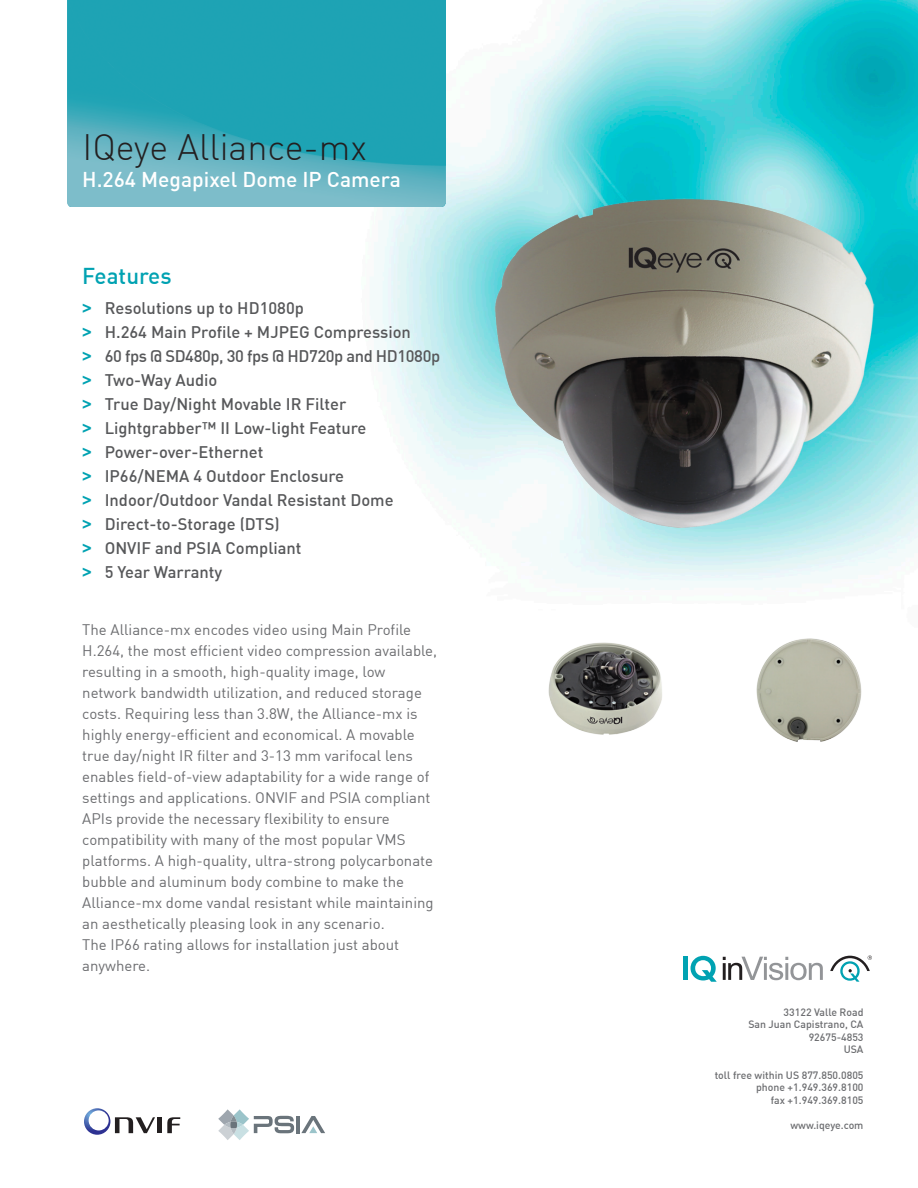
<style>
.page{position:relative;width:918px;height:1188px;background:#fff}
.page>*{position:absolute;margin:0;border:0;box-sizing:border-box;transform-origin:0 0}
.t1{font:300 36px "DIN";color:#231f20}
.t2{font:500 22.5px "DIN";color:#00a2b2}
.t3{font:500 21px "DIN";color:#fff}
.t4{font:500 16.5px "DIN";color:#57585a}
.t5{font:500 16.5px "DIN";letter-spacing:-.025em;color:#57585a}
.t6{font:15px/21px "DIN";color:#6c6d70}
.t7{font:500 10.5px "DIN";color:#6c6d70}
.s1{font-family:"Arial";font-weight:700;color:#00a2b2}
</style>
<div class="page">
<img style="left:67px;top:0;width:851px;height:1134px">
<img style="left:68px;top:0;width:378px;height:207px">
<hr style="left:684px;top:956px;width:4px;height:24px;background:#00a2b2">
<svg style="left:691px;top:956px;width:26px;height:26px"></svg>
<svg style="left:723px;top:957px;width:100px;height:23px"></svg>
<svg style="left:830px;top:956px;width:42px;height:26px"></svg>
<img style="left:507px;top:621px;width:201px;height:135px">
<img style="left:754px;top:636px;width:109px;height:108px">
<img style="left:492px;top:170px;width:386px;height:370px">
<div style="left:157px;top:1117px;width:5px;height:16px;background:#231f20"></div>
<svg style="left:167px;top:1117px;width:13px;height:16px"></svg>
<svg style="left:84px;top:1108px;width:71px;height:27px"></svg>
<hr style="left:296px;top:1116px;width:4px;height:17px;background:#6a747b">
<svg style="left:301px;top:1116px;width:24px;height:17px"></svg>
<svg style="left:218px;top:1109px;width:76px;height:31px"></svg>
<p class="t1" style="left:82px;top:125px;width:286px">IQeye Alliance-mx</p>
<p class="t3" style="left:82px;top:166px;width:320px">H.264 Megapixel Dome IP Camera</p>
<p class="t2" style="left:82px;top:262px;width:91px">Features</p>
<p class="t4" style="left:82px;top:298px;width:223px"><span class="s1">&gt;</span> Resolutions up to HD1080p</p>
<p class="t4" style="left:82px;top:322px;width:330px"><span class="s1">&gt;</span> H.264 Main Profile + MJPEG Compression</p>
<p class="t5" style="left:82px;top:346px;width:359px"><span class="s1">&gt;</span> 60 fps @ SD480p, 30 fps @ HD720p and HD1080p</p>
<p class="t4" style="left:82px;top:370px;width:137px"><span class="s1">&gt;</span> Two-Way Audio</p>
<p class="t4" style="left:82px;top:394px;width:266px"><span class="s1">&gt;</span> True Day/Night Movable IR Filter</p>
<p class="t4" style="left:82px;top:418px;width:286px"><span class="s1">&gt;</span> Lightgrabber™ II Low-light Feature</p>
<p class="t4" style="left:82px;top:442px;width:183px"><span class="s1">&gt;</span> Power-over-Ethernet</p>
<p class="t4" style="left:82px;top:466px;width:263px"><span class="s1">&gt;</span> IP66/NEMA 4 Outdoor Enclosure</p>
<p class="t4" style="left:82px;top:490px;width:313px"><span class="s1">&gt;</span> Indoor/Outdoor Vandal Resistant Dome</p>
<p class="t4" style="left:82px;top:514px;width:199px"><span class="s1">&gt;</span> Direct-to-Storage (DTS)</p>
<p class="t4" style="left:82px;top:538px;width:221px"><span class="s1">&gt;</span> ONVIF and PSIA Compliant</p>
<p class="t4" style="left:82px;top:562px;width:142px"><span class="s1">&gt;</span> 5 Year Warranty</p>
<p class="t6" style="left:82px;top:619px;width:330px">The Alliance-mx encodes video using Main Profile</p>
<p class="t6" style="left:82px;top:640px;width:357px">H.264, the most efficient video compression available, resulting in a smooth, high-quality image, low network bandwidth utilization, and reduced storage costs. Requiring less than 3.8W, the Alliance-mx is highly energy-efficient and economical. A movable true day/night IR filter and 3-13 mm varifocal lens enables field-of-view adaptability for a wide range of settings and applications. ONVIF and PSIA compliant APIs provide the necessary flexibility to ensure compatibility with many of the most popular VMS platforms. A high-quality, ultra-strong polycarbonate bubble and aluminum body combine to make the Alliance-mx dome vandal resistant while maintaining an aesthetically pleasing look in any scenario.<br>The IP66 rating allows for installation just about anywhere.</p>
<p class="t7" style="left:784px;top:1005px;width:81px">33122 Valle Road</p>
<p class="t7" style="left:748px;top:1018px;width:117px">San Juan Capistrano, CA</p>
<p class="t7" style="left:809px;top:1030px;width:56px">92675-4853</p>
<p class="t7" style="left:844px;top:1043px;width:21px">USA</p>
<p class="t7" style="left:715px;top:1068px;width:150px">toll free within US 877.850.0805</p>
<p class="t7" style="left:756px;top:1081px;width:109px">phone +1.949.369.8100</p>
<p class="t7" style="left:771px;top:1093px;width:94px">fax +1.949.369.8105</p>
<p class="t7" style="left:790px;top:1118px;width:75px">www.iqeye.com</p>
</div>
